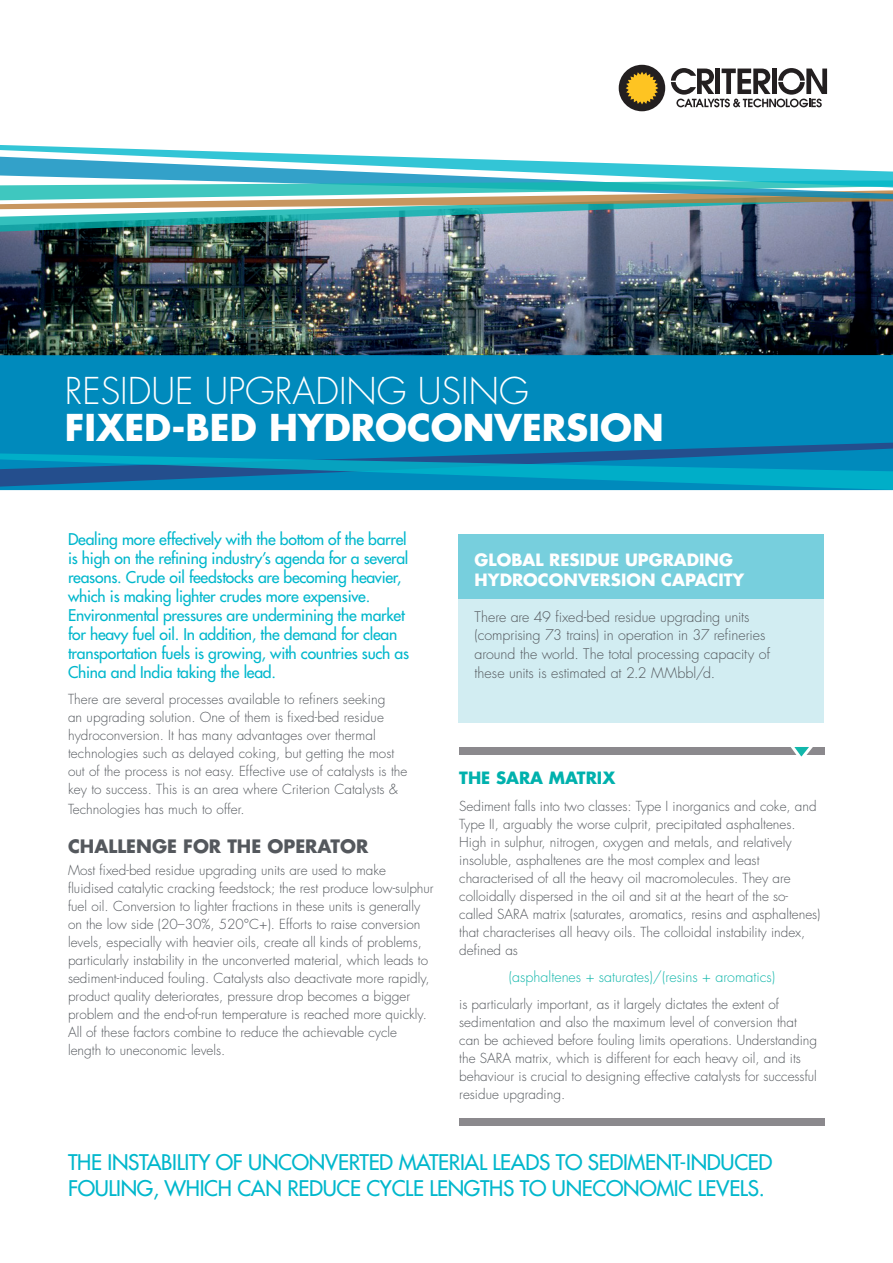
<style>
.page{position:relative;width:893px;height:1263px;background:#fff}
.page>*{position:absolute;margin:0;border:0;box-sizing:border-box;transform-origin:0 0}
.t1{font:700 36px "Futura Std";color:#fff}
.t2{font:300 36px "Futura Std";color:#fff}
.t3{font:500 21px/25.2px "Futura Std";letter-spacing:-.015em;color:#00b7cc}
.t4{font:700 18px "Futura Std";color:#54585d}
.t5{font:700 16.5px/19.8px "Futura Std";color:#fff}
.t6{font:700 16.5px "Futura Std";color:#00b1ad}
.t7{font:500 15.75px/18.9px "Futura Std";letter-spacing:-.015em;color:#00b7cc}
.t8{font:300 14.25px/18.8px "Futura Std";letter-spacing:-.005em;color:#54585d}
.t9{font:300 14.25px "Futura Std";color:#12b7ab}
.t10{font:300 13.5px/18px "Futura Std";color:#54585d}
</style>
<div class="page">
<img style="left:0;top:232px;width:893px;height:123px">
<div style="left:619px;top:65px;width:46px;height:46px;background:#231f20;border-radius:50%"></div>
<svg style="left:626px;top:72px;width:32px;height:32px"></svg>
<svg style="left:671px;top:68px;width:156px;height:39px"></svg>
<div style="left:0;top:355px;width:893px;height:135px;background:#008abc"></div>
<svg style="left:0;top:443px;width:893px;height:47px"></svg>
<svg style="left:0;top:145px;width:893px;height:87px"></svg>
<div style="left:458px;top:534px;width:365px;height:66px;background:#77cfdd"></div>
<div style="left:458px;top:599px;width:365px;height:124px;background:#d2edf2"></div>
<div style="left:459px;top:1118px;width:366px;height:8px;background:#8b898d"></div>
<div style="left:459px;top:747px;width:366px;height:8px;background:#8b898d"></div>
<svg style="left:791px;top:747px;width:22px;height:10px"></svg>
<h1 class="t2" style="left:65px;top:369px;width:465px">RESIDUE UPGRADING USING</h1>
<h1 class="t1" style="left:65px;top:404px;width:600px">FIXED-BED HYDROCONVERSION</h1>
<p class="t7" style="left:68px;top:530px;width:343px">Dealing more effectively with the bottom of the barrel is high on the refining industry’s agenda for a several reasons. Crude oil feedstocks are becoming heavier, which is making lighter crudes more expensive.<br>Environmental pressures are undermining the market for heavy fuel oil. In addition, the demand for clean transportation fuels is growing, with countries such as China and India taking the lead.</p>
<p class="t10" style="left:68px;top:691px;width:341px">There are several processes available to refiners seeking<br>an upgrading solution. One of them is fixed-bed residue hydroconversion. It has many advantages over thermal technologies such as delayed coking, but getting the most out of the process is not easy. Effective use of catalysts is the key to success. This is an area where Criterion Catalysts &amp;</p>
<p class="t10" style="left:68px;top:800px;width:178px">Technologies has much to offer.</p>
<h3 class="t4" style="left:68px;top:834px;width:302px">CHALLENGE FOR THE OPERATOR</h3>
<p class="t10" style="left:68px;top:861px;width:367px">Most fixed-bed residue upgrading units are used to make fluidised catalytic cracking feedstock; the rest produce low-sulphur fuel oil. Conversion to lighter fractions in these units is generally on the low side (20–30%, 520°C+). Efforts to raise conversion levels, especially with heavier oils, create all kinds of problems, particularly instability in the unconverted material, which leads to sediment-induced fouling. Catalysts also deactivate more rapidly, product quality deteriorates, pressure drop becomes a bigger problem and the end-of-run temperature is reached more quickly.<br>All of these factors combine to reduce the achievable cycle<br>length to uneconomic levels.</p>
<p class="t5" style="left:475px;top:550px;width:271px">GLOBAL RESIDUE UPGRADING<br>HYDROCONVERSION CAPACITY</p>
<p class="t8" style="left:475px;top:607px;width:297px">There are 49 fixed-bed residue upgrading units (comprising 73 trains) in operation in 37 refineries around the world. The total processing capacity of these units is estimated at 2.2 MMbbl/d.</p>
<p class="t6" style="left:459px;top:767px;width:158px">THE SARA MATRIX</p>
<p class="t10" style="left:459px;top:797px;width:363px">Sediment falls into two classes: Type I inorganics and coke, and Type II, arguably the worse culprit, precipitated asphaltenes.<br>High in sulphur, nitrogen, oxygen and metals, and relatively insoluble, asphaltenes are the most complex and least characterised of all the heavy oil macromolecules. They are colloidally dispersed in the oil and sit at the heart of the so&shy;called SARA matrix (saturates, aromatics, resins and asphaltenes) that characterises all heavy oils. The colloidal instability index, defined as</p>
<p class="t9" style="left:509px;top:968px;width:268px">(asphaltenes + saturates)/(resins + aromatics)</p>
<p class="t10" style="left:459px;top:995px;width:359px">is particularly important, as it largely dictates the extent of sedimentation and also the maximum level of conversion that can be achieved before fouling limits operations. Understanding the SARA matrix, which is different for each heavy oil, and its behaviour is crucial to designing effective catalysts for successful residue upgrading.</p>
<h2 class="t3" style="left:68px;top:1150px;width:304px">The Instability of unconverted</h2>
<h2 class="t3" style="left:68px;top:1150px;width:698px;text-indent:331px">mate rial leads to sediment-induced fouling, which can reduce cyc le lengths to uneconomic levels.</h2>
</div>
